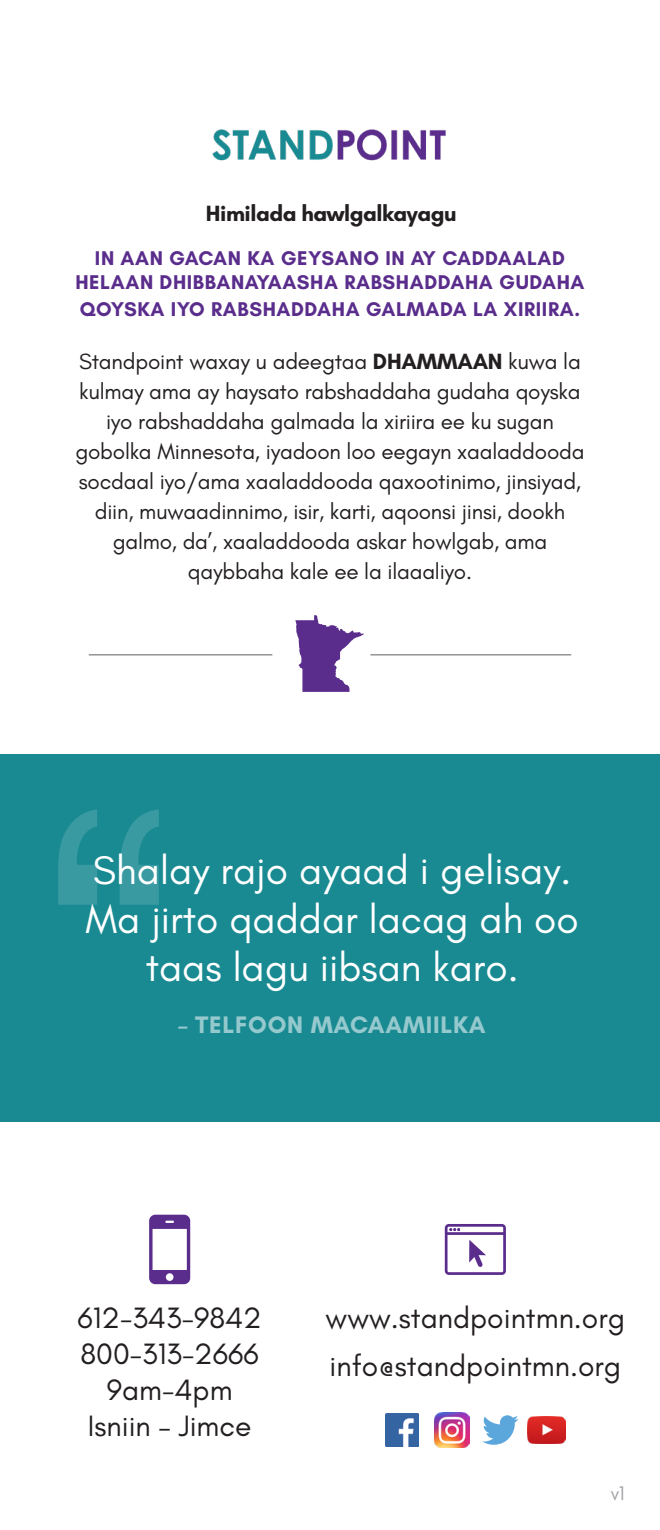
<style>
.page{position:relative;width:660px;height:1530px;background:#fff}
.page>*{position:absolute;margin:0;border:0;box-sizing:border-box;transform-origin:0 0}
.t1{font:375px "Helvetica";color:#399aa1}
.t2{font:40.5px/48.8px "Glacial Indifference";color:#fff;text-align:center}
.t3{font:30px/36px "Glacial Indifference";color:#231f20;text-align:center}
.t4{font:700 24.25px "Glacial Indifference";letter-spacing:.03em;color:#95c9cd}
.t5{font:22.5px/30px "Glacial Indifference";letter-spacing:-.01em;color:#231f20;text-align:center}
.t6{font:700 22.5px "Glacial Indifference";letter-spacing:-.02em;color:#231f20}
.t7{font:700 20.25px/24.2px "Glacial Indifference";letter-spacing:.03em;color:#5a2d8c;text-align:center}
.t8{font:20px "Glacial Indifference";color:#a1a3a6}
.s1{font-weight:700}
</style>
<div class="page">
<div style="left:0;top:754px;width:660px;height:367px;background:#198a92"></div>
<svg style="left:445px;top:1224px;width:61px;height:51px"></svg>
<svg style="left:149px;top:1215px;width:41px;height:69px"></svg>
<img style="left:385px;top:1414px;width:33px;height:33px">
<img style="left:435px;top:1412px;width:35px;height:36px">
<svg style="left:482px;top:1415px;width:37px;height:30px"></svg>
<img style="left:528px;top:1417px;width:37px;height:26px">
<hr style="left:89px;top:654px;width:183px;height:1px;background:#5f5f62">
<hr style="left:370px;top:654px;width:201px;height:1px;background:#5f5f62">
<svg style="left:295px;top:615px;width:69px;height:77px"></svg>
<img style="left:212px;top:129px;width:234px;height:32px">
<p class="t6" style="left:206px;top:200px;width:253px">Himilada hawlgalkayagu</p>
<h2 class="t7" style="left:75px;top:246px;width:511px">IN AAN GACAN KA GEYSANO IN AY CADDAALAD<br>HELAAN DHIBBANAYAASHA RABSHADDAHA GUDAHA</h2>
<h2 class="t7" style="left:80px;top:297px;width:502px">QOYSKA IYO RABSHADDAHA GALMADA LA XIRIIRA.</h2>
<p class="t5" style="left:75px;top:347px;width:511px">Standpoint waxay u adeegtaa <span class="s1">DHAMMAAN</span> kuwa la kulmay ama ay haysato rabshaddaha gudaha qoyska iyo rabshaddaha galmada la xiriira ee ku sugan gobolka Minnesota, iyadoon loo eegayn xaaladdooda socdaal iyo/ama xaaladdooda qaxootinimo, jinsiyad, diin, muwaadinnimo, isir, karti, aqoonsi jinsi, dookh galmo, da’, xaaladdooda askar howlgab, ama qaybbaha kale ee la ilaaaliyo.</p>
<p class="t1" style="left:44px;top:660px;width:126px">“</p>
<p class="t2" style="left:85px;top:846px;width:495px">Shalay rajo ayaad i gelisay.<br>Ma jirto qaddar lacag ah oo taas lagu iibsan karo.</p>
<p class="t4" style="left:179px;top:1010px;width:309px">– TELFOON MACAAMIILKA</p>
<p class="t3" style="left:78px;top:1300px;width:186px">612-343-9842</p>
<p class="t3" style="left:81px;top:1336px;width:180px">800-313-2666</p>
<p class="t3" style="left:88px;top:1372px;width:165px">9am-4pm<br>Isniin – Jimce</p>
<p class="t3" style="left:326px;top:1300px;width:301px">www.standpointmn.org</p>
<p class="t3" style="left:330px;top:1348px;width:293px">info@standpointmn.org</p>
<p class="t8" style="left:611px;top:1482px;width:15px">v1</p>
</div>
